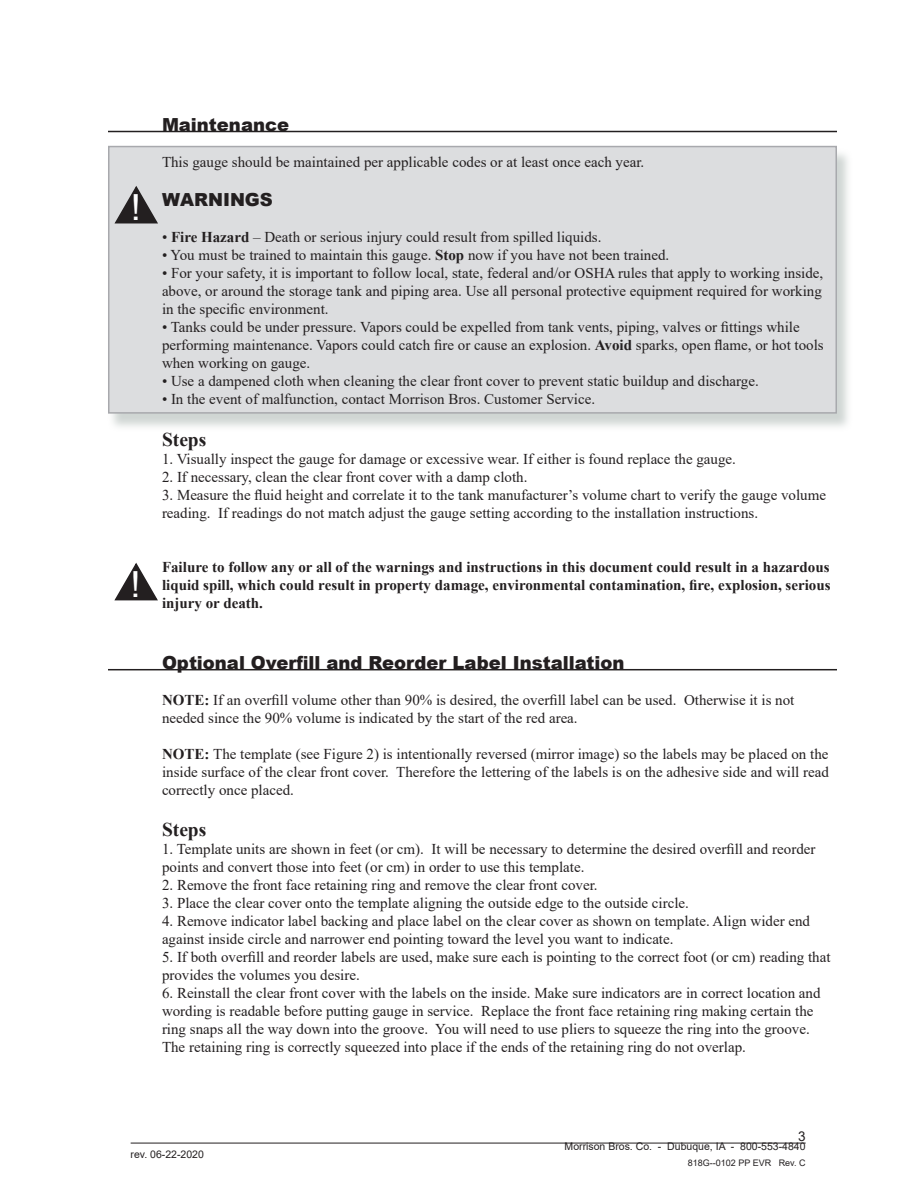
<style>
.page{position:relative;width:918px;height:1188px;background:#fff}
.page>*{position:absolute;margin:0;border:0;box-sizing:border-box;transform-origin:0 0}
.t1{font:36px "Arial";color:#fff}
.t2{font:700 19.5px "Times New Roman";color:#231f20}
.t3{font:900 18px "Arial";color:#231f20}
.t4{font:15px/18px "Times New Roman";color:#231f20}
.t5{font:700 15px/18px "Times New Roman";color:#231f20;text-align:justify}
.t6{font:13.5px "Arial";color:#231f20}
.t7{font:10.5px "Arial";color:#231f20}
.t8{font:9px "Arial";color:#231f20}
.s1{font-weight:700}
</style>
<div class="page">
<hr style="left:131px;top:1143px;width:675px;height:1px;background:#231f20">
<svg style="left:114px;top:562px;width:44px;height:39px"></svg>
<div style="left:107px;top:148px;width:746px;height:284px;background:#c0c8c5;opacity:.75"></div>
<div style="left:108px;top:146px;width:729px;height:268px;background:#dcdddf;border:2px solid #a8a9ad"></div>
<svg style="left:114px;top:186px;width:44px;height:38px"></svg>
<hr style="left:108px;top:131px;width:729px;height:1px;background:#231f20">
<hr style="left:108px;top:669px;width:729px;height:1px;background:#231f20">
<h1 class="t1" style="left:131px;top:183px;width:12px">!</h1>
<h1 class="t1" style="left:131px;top:560px;width:12px">!</h1>
<p class="t3" style="left:162px;top:111px;width:129px">Maintenance</p>
<p class="t4" style="left:162px;top:152px;width:484px">This gauge should be maintained per applicable codes or at least once each year.</p>
<p class="t3" style="left:162px;top:187px;width:33px">WARN</p>
<p class="t3" style="left:223px;top:187px;width:22px">INGS</p>
<p class="t4" style="left:162px;top:228px;width:441px">• <span class="s1">Fire Hazard</span> – Death or serious injury could result from spilled liquids.</p>
<p class="t4" style="left:162px;top:246px;width:509px">• You must be trained to maintain this gauge. <span class="s1">Stop</span> now if you have not been trained.</p>
<p class="t4" style="left:162px;top:264px;width:663px;text-align:justify">• For your safety, it is important to follow local, state, federal and/or OSHA rules that apply to working inside, above, or around the storage tank and piping area. Use all personal protective equipment required for working in the specific environment.</p>
<p class="t4" style="left:162px;top:318px;width:663px">• Tanks could be under pressure. Vapors could be expelled from tank vents, piping, valves or fittings while performing maintenance. Vapors could catch fire or cause an explosion. <span class="s1">Avoid</span> sparks, open flame, or hot tools when working on gauge.</p>
<p class="t4" style="left:162px;top:372px;width:598px">• Use a dampened cloth when cleaning the clear front cover to prevent static buildup and discharge.</p>
<p class="t4" style="left:162px;top:390px;width:435px">• In the event of malfunction, contact Morrison Bros. Customer Service.</p>
<h2 class="t2" style="left:162px;top:425px;width:46px">Steps</h2>
<p class="t4" style="left:162px;top:449px;width:576px">1. Visually inspect the gauge for damage or excessive wear. If either is found replace the gauge.</p>
<p class="t4" style="left:162px;top:467px;width:367px">2. If necessary, clean the clear front cover with a damp cloth.</p>
<p class="t4" style="left:162px;top:485px;width:666px">3. Measure the fluid height and correlate it to the tank manufacturer’s volume chart to verify the gauge volume reading. If readings do not match adjust the gauge setting according to the installation instructions.</p>
<p class="t5" style="left:162px;top:557px;width:670px">Failure to follow any or all of the warnings and instructions in this document could result in a hazardous liquid spill, which could result in property damage, environmental contamination, fire, explosion, serious injury or death.</p>
<p class="t3" style="left:162px;top:649px;width:464px">Optional Overfill and Reorder Label Installation</p>
<p class="t4" style="left:162px;top:690px;width:634px"><span class="s1">NOTE:</span> If an overfill volume other than 90% is desired, the overfill label can be used. Otherwise it is not needed since the 90% volume is indicated by the start of the red area.</p>
<p class="t4" style="left:162px;top:744px;width:669px;text-align:justify"><span class="s1">NOTE:</span> The template (see Figure 2) is intentionally reversed (mirror image) so the labels may be placed on the inside surface of the clear front cover. Therefore the lettering of the labels is on the adhesive side and will read correctly once placed.</p>
<h2 class="t2" style="left:162px;top:816px;width:46px">Steps</h2>
<p class="t4" style="left:162px;top:840px;width:655px">1. Template units are shown in feet (or cm). It will be necessary to determine the desired overfill and reorder points and convert those into feet (or cm) in order to use this template.</p>
<p class="t4" style="left:162px;top:876px;width:437px">2. Remove the front face retaining ring and remove the clear front cover.</p>
<p class="t4" style="left:162px;top:894px;width:528px">3. Place the clear cover onto the template aligning the outside edge to the outside circle.</p>
<p class="t4" style="left:162px;top:912px;width:650px">4. Remove indicator label backing and place label on the clear cover as shown on template. Align wider end against inside circle and narrower end pointing toward the level you want to indicate.</p>
<p class="t4" style="left:162px;top:948px;width:670px">5. If both overfill and reorder labels are used, make sure each is pointing to the correct foot (or cm) reading that provides the volumes you desire.</p>
<p class="t4" style="left:162px;top:984px;width:660px">6. Reinstall the clear front cover with the labels on the inside. Make sure indicators are in correct location and wording is readable before putting gauge in service. Replace the front face retaining ring making certain the ring snaps all the way down into the groove. You will need to use pliers to squeeze the ring into the groove.<br>The retaining ring is correctly squeezed into place if the ends of the retaining ring do not overlap.</p>
<p class="t7" style="left:131px;top:1147px;width:75px">rev. 06-22-2020</p>
<p class="t6" style="left:798px;top:1127px;width:9px">3</p>
<p class="t7" style="left:565px;top:1140px;width:243px">Morrison Bros. Co. ‑ Dubuque, IA ‑ 800-553-4840</p>
<p class="t8" style="left:688px;top:1157px;width:119px">818G--0102 PP EVR Rev. C</p>
</div>
